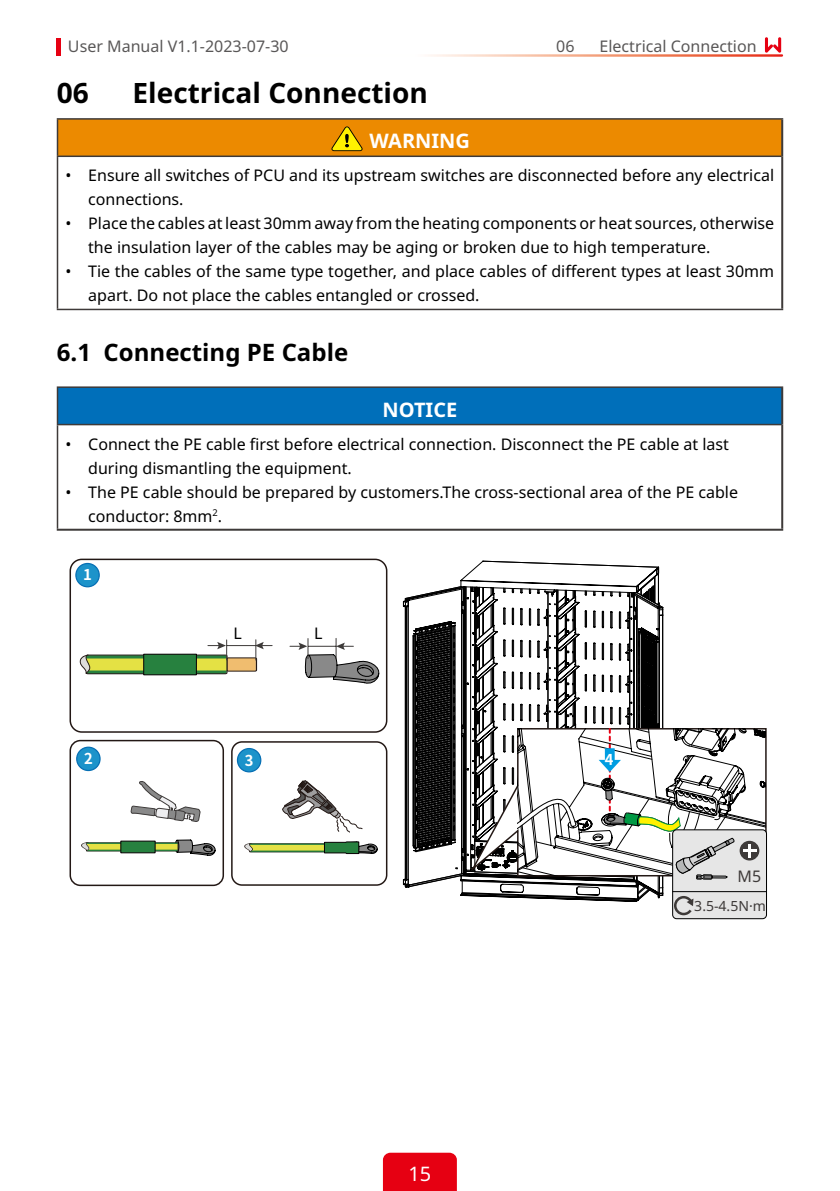
<style>
.page{position:relative;width:840px;height:1191px;background:#fff}
.page>*{position:absolute;margin:0;border:0;box-sizing:border-box;transform-origin:0 0}
.t1{font:700 28px "Noto Sans";color:#000}
.t2{font:700 24px "Noto Sans";color:#000}
.t3{font:700 20px "Noto Sans";color:#fff}
.t4{font:20px "Noto Sans";color:#fff}
.t5{font:16px/24px "Noto Sans";color:#000}
.t6{font:16px "Noto Sans";color:#595757}
.t7{font:16px "Noto Sans";color:#3e3a39}
.t8{font:700 14.8px "Source Han Sans CN";color:#fff}
.t9{font:14px "Noto Sans";color:#3e3a39}
</style>
<div class="page">
<hr style="left:57px;top:38px;width:4px;height:18px;background:#e60012">
<svg style="left:764px;top:37px;width:16px;height:16px"></svg>
<div style="left:383px;top:1152px;width:73px;height:39px;background:#e60012"></div>
<div style="left:57px;top:387px;width:724px;height:37px;background:#006fba"></div>
<hr style="left:57px;top:386px;width:725px;height:2px;background:#3e3a39">
<hr style="left:57px;top:388px;width:1px;height:36px;background:#3e3a39">
<hr style="left:57px;top:424px;width:723px;height:1px;background:#3e3a39">
<hr style="left:57px;top:425px;width:1px;height:104px;background:#3e3a39">
<hr style="left:780px;top:388px;width:2px;height:36px;background:#3e3a39">
<hr style="left:780px;top:424px;width:2px;height:105px;background:#3e3a39">
<hr style="left:57px;top:529px;width:725px;height:2px;background:#3e3a39">
<div style="left:57px;top:119px;width:724px;height:37px;background:#ec8a00"></div>
<hr style="left:57px;top:118px;width:725px;height:2px;background:#3e3a39">
<hr style="left:57px;top:120px;width:1px;height:35px;background:#3e3a39">
<hr style="left:57px;top:155px;width:723px;height:2px;background:#3e3a39">
<hr style="left:57px;top:157px;width:1px;height:152px;background:#3e3a39">
<hr style="left:57px;top:309px;width:725px;height:1px;background:#3e3a39">
<hr style="left:780px;top:120px;width:2px;height:36px;background:#3e3a39">
<hr style="left:780px;top:156px;width:2px;height:153px;background:#3e3a39">
<svg style="left:331px;top:126px;width:31px;height:25px"></svg>
<div style="left:76px;top:563px;width:23px;height:24px;background:#1c93ca;border-radius:50%"></div>
<div style="left:75px;top:563px;width:25px;height:24px;border:1px solid #066fb4;border-radius:50%"></div>
<div style="left:69px;top:558px;width:318px;height:174px;border:2px solid #231815;border-radius:11px"></div>
<svg style="left:69px;top:739px;width:319px;height:148px"></svg>
<svg style="left:131px;top:780px;width:69px;height:45px"></svg>
<svg style="left:81px;top:834px;width:135px;height:22px"></svg>
<svg style="left:80px;top:640px;width:192px;height:36px"></svg>
<div style="left:77px;top:747px;width:23px;height:23px;background:#1c93ca;border-radius:50%"></div>
<div style="left:76px;top:746px;width:25px;height:25px;border:1px solid #066fb4;border-radius:50%"></div>
<div style="left:237px;top:748px;width:24px;height:24px;background:#1c93ca;border-radius:50%"></div>
<div style="left:237px;top:748px;width:24px;height:24px;border:1px solid #066fb4;border-radius:50%"></div>
<svg style="left:282px;top:780px;width:81px;height:53px"></svg>
<svg style="left:244px;top:840px;width:134px;height:28px"></svg>
<svg style="left:290px;top:638px;width:89px;height:46px"></svg>
<svg style="left:475px;top:560px;width:184px;height:7px"></svg>
<svg style="left:464px;top:567px;width:194px;height:18px"></svg>
<div style="left:672px;top:830px;width:94px;height:88px;background:#e6e6e6;border-radius:4px"></div>
<div style="left:671px;top:829px;width:95px;height:90px;border:1px solid #000;border-radius:4px"></div>
<hr style="left:672px;top:891px;width:94px;height:1px;background:#000">
<svg style="left:402px;top:585px;width:363px;height:330px"></svg>
<p class="t6" style="left:68px;top:35px;width:222px">User Manual V1.1-2023-07-30</p>
<p class="t6" style="left:556px;top:35px;width:20px">06</p>
<p class="t6" style="left:599px;top:35px;width:158px">Electrical Connection</p>
<h1 class="t1" style="left:57px;top:73px;width:34px">06</h1>
<h1 class="t1" style="left:132px;top:73px;width:297px">Electrical Connection</h1>
<p class="t3" style="left:369px;top:127px;width:102px">WARNING</p>
<p class="t5" style="left:88px;top:164px;width:687px;text-indent:-23px">• Ensure all switches of PCU and its upstream switches are disconnected before any electrical connections.</p>
<p class="t5" style="left:88px;top:212px;width:687px;text-indent:-23px">• Place the cables at least 30mm away from the heating components or heat sources, otherwise the insulation layer of the cables may be aging or broken due to high temperature.</p>
<p class="t5" style="left:88px;top:260px;width:687px;text-indent:-23px">• Tie the cables of the same type together, and place cables of different types at least 30mm apart. Do not place the cables entangled or crossed.</p>
<h2 class="t2" style="left:57px;top:336px;width:293px">6.1 Connecting PE Cable</h2>
<p class="t3" style="left:382px;top:395px;width:76px">NOTICE</p>
<p class="t5" style="left:88px;top:432px;width:642px;text-indent:-23px">• Connect the PE cable first before electrical connection. Disconnect the PE cable at last during dismantling the equipment.</p>
<p class="t5" style="left:88px;top:480px;width:651px;text-indent:-23px">• The PE cable should be prepared by customers.The cross-sectional area of the PE cable conductor: 8mm<sup>2</sup>.</p>
<p class="t8" style="left:83px;top:567px;width:10px">1</p>
<p class="t5" style="left:233px;top:621px;width:10px">L</p>
<p class="t5" style="left:314px;top:621px;width:10px">L</p>
<p class="t4" style="left:408px;top:1159px;width:24px">15</p>
<p class="t7" style="left:737px;top:865px;width:25px">M5</p>
<p class="t9" style="left:694px;top:896px;width:73px">3.5-4.5N·m</p>
</div>
